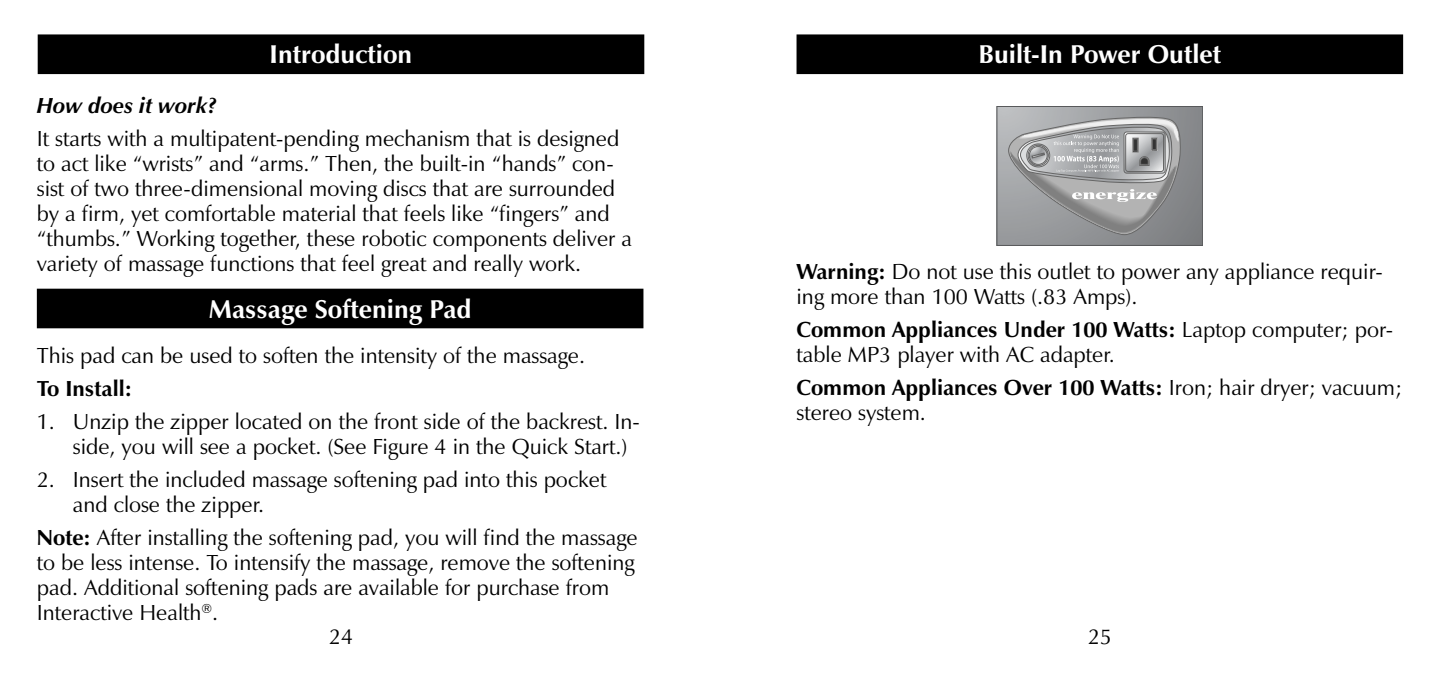
<style>
.page{position:relative;width:1440px;height:681px;background:#fff}
.page>*{position:absolute;margin:0;border:0;box-sizing:border-box;transform-origin:0 0}
.t1{font:700 26px "Zapf Humanist 601 BT";color:#fff}
.t2{font:22px/25px "Zapf Humanist 601 BT";color:#000}
.t3{font:italic 700 22px "Zapf Humanist 601 BT";color:#000}
.t4{font:700 22px "Zapf Humanist 601 BT";color:#000}
.s1{font-weight:700}
</style>
<div class="page">
<svg style="left:999px;top:108px;width:202px;height:135px;background:#939597"></svg>
<div style="left:997px;top:106px;width:206px;height:139px;border:1px solid #58595b"></div>
<svg style="left:1008px;top:116px;width:173px;height:119px;background:#a4a5a7"></svg>
<div style="left:797px;top:34px;width:606px;height:40px;background:#000"></div>
<div style="left:37px;top:288px;width:606px;height:40px;background:#000"></div>
<div style="left:38px;top:34px;width:606px;height:40px;background:#000"></div>
<p class="t1" style="left:270px;top:38px;width:144px">Introduction</p>
<p class="t3" style="left:37px;top:92px;width:181px">How does it work?</p>
<p class="t2" style="left:37px;top:126px;width:597px">It starts with a multipatent-pending mechanism that is designed to act like “wrists” and “arms.” Then, the built-in “hands” con&shy;sist of two three-dimensional moving discs that are surrounded by a firm, yet comfortable material that feels like “fingers” and “thumbs.” Working together, these robotic components deliver a variety of massage functions that feel great and really work.</p>
<p class="t1" style="left:209px;top:292px;width:264px">Massage Softening Pad</p>
<p class="t2" style="left:37px;top:342px;width:550px">This pad can be used to soften the intensity of the massage.</p>
<p class="t4" style="left:37px;top:374px;width:97px">To Install:</p>
<p class="t2" style="left:73px;top:408px;width:569px;text-indent:-36px">1. Unzip the zipper located on the front side of the backrest. In&shy;side, you will see a pocket. (See Figure 4 in the Quick Start.)</p>
<p class="t2" style="left:73px;top:466px;width:535px;text-indent:-36px">2. Insert the included massage softening pad into this pocket and close the zipper.</p>
<p class="t2" style="left:37px;top:524px;width:602px"><span class="s1">Note:</span> After installing the softening pad, you will find the massage to be less intense. To intensify the massage, remove the softening pad. Additional softening pads are available for purchase from Interactive Health<sup>®</sup>.</p>
<p class="t2" style="left:329px;top:623px;width:26px">24</p>
<p class="t1" style="left:979px;top:38px;width:244px">Built-In Power Outlet</p>
<p class="t2" style="left:797px;top:258px;width:588px"><span class="s1">Warning:</span> Do not use this outlet to power any appliance requir&shy;ing more than 100 Watts (.83 Amps).</p>
<p class="t2" style="left:797px;top:316px;width:598px"><span class="s1">Common Appliances Under 100 Watts:</span> Laptop computer; por&shy;table MP3 player with AC adapter.</p>
<p class="t2" style="left:797px;top:375px;width:607px"><span class="s1">Common Appliances Over 100 Watts:</span> Iron; hair dryer; vacuum; stereo system.</p>
<p class="t2" style="left:1088px;top:623px;width:26px">25</p>
</div>
